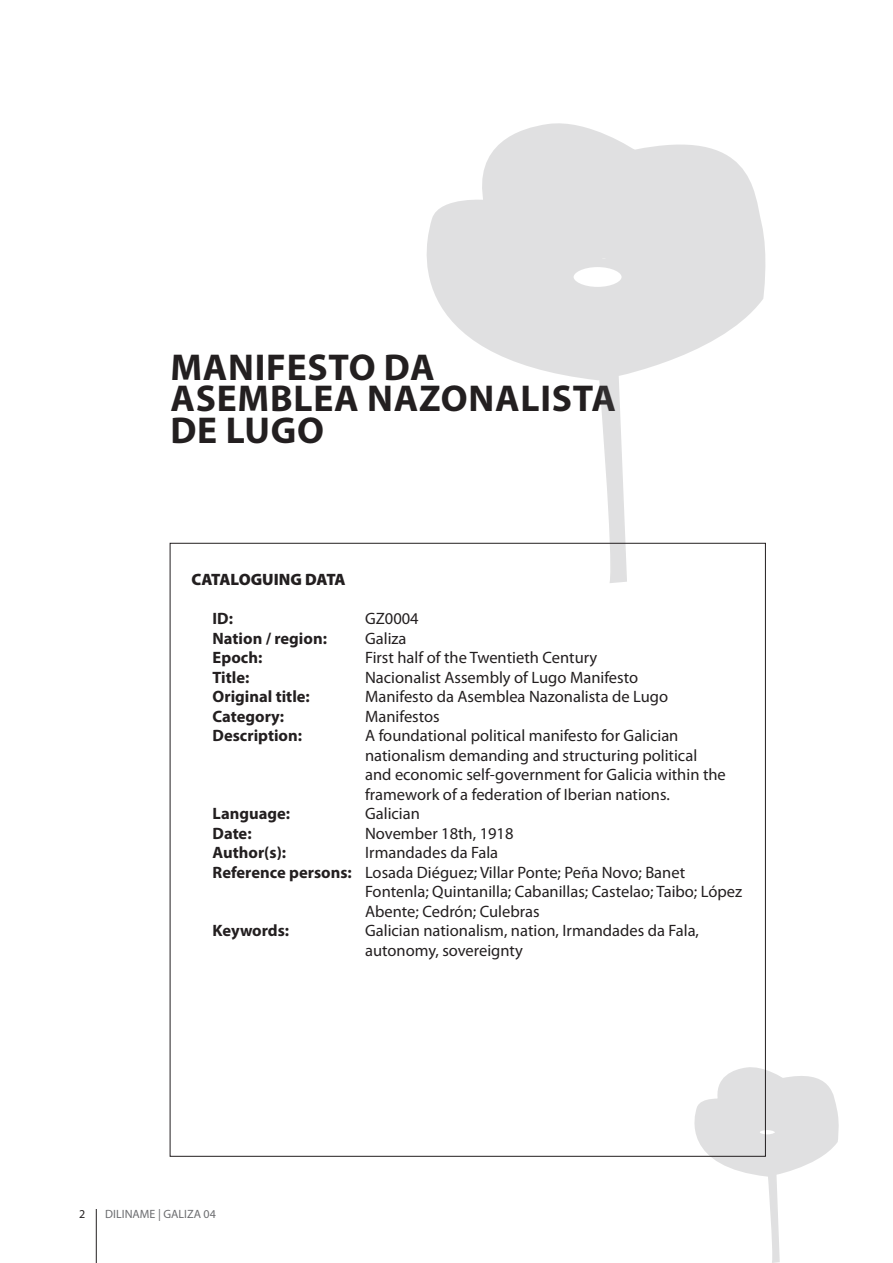
<style>
.page{position:relative;width:893px;height:1263px;background:#fff}
.page>*{position:absolute;margin:0;border:0;box-sizing:border-box;transform-origin:0 0}
.t1{font:700 37.5px/31.5px "Myriad Pro";letter-spacing:.02em;color:#231f20}
.t2{font:16.5px/19.5px "Myriad Pro";color:#231f20}
.t3{font:700 16.5px "Myriad Pro";color:#231f20}
.t4{font:900 16.5px "Myriad Pro";color:#231f20}
.t5{font:12px "Myriad Pro";color:#6c6d70}
.t6{font:12px "Myriad Pro";color:#231f20}
.s1{font-weight:700}
</style>
<div class="page">
<hr style="left:96px;top:1209px;width:1px;height:54px;background:#231f20">
<svg style="left:694px;top:1067px;width:145px;height:196px"></svg>
<svg style="left:598px;top:384px;width:30px;height:199px"></svg>
<svg style="left:426px;top:123px;width:340px;height:261px"></svg>
<h1 class="t1" style="left:170px;top:350px;width:447px">MANIFESTO DA<br>ASEMBLEA NAZONALISTA<br>DE LUGO</h1>
<p class="t4" style="left:191px;top:569px;width:156px">CATALOGUING DATA</p>
<p class="t3" style="left:213px;top:608px;width:22px">ID:</p>
<p class="t2" style="left:365px;top:609px;width:55px">GZ0004</p>
<p class="t3" style="left:213px;top:627px;width:116px">Nation / region:</p>
<p class="t2" style="left:365px;top:628px;width:43px">Galiza</p>
<p class="t3" style="left:213px;top:647px;width:51px">Epoch:</p>
<p class="t2" style="left:365px;top:648px;width:234px">First half of the Twentieth Century</p>
<p class="t3" style="left:213px;top:666px;width:38px">Title:</p>
<p class="t2" style="left:365px;top:667px;width:275px">Nacionalist Assembly of Lugo Manifesto</p>
<p class="t3" style="left:213px;top:686px;width:99px">Original title:</p>
<p class="t2" style="left:365px;top:687px;width:305px">Manifesto da Asemblea Nazonalista de Lugo</p>
<p class="t3" style="left:213px;top:705px;width:73px">Category:</p>
<p class="t2" style="left:365px;top:706px;width:76px">Manifestos</p>
<p class="t3" style="left:213px;top:725px;width:91px">Description:</p>
<p class="t2" style="left:365px;top:726px;width:362px">A foundational political manifesto for Galician nationalism demanding and structuring political and economic self-government for Galicia within the framework of a federation of Iberian nations.</p>
<p class="t3" style="left:213px;top:803px;width:79px">Language:</p>
<p class="t2" style="left:365px;top:804px;width:56px">Galician</p>
<p class="t3" style="left:213px;top:822px;width:41px">Date:</p>
<p class="t2" style="left:365px;top:823px;width:150px">November 18th, 1918</p>
<p class="t3" style="left:213px;top:842px;width:75px">Author(s):</p>
<p class="t2" style="left:365px;top:843px;width:135px">Irmandades da Fala</p>
<p class="t2" style="left:213px;top:862px;width:474px"><span class="s1">Reference persons:</span> Losada Diéguez; Villar Ponte; Peña Novo; Banet</p>
<p class="t2" style="left:365px;top:882px;width:379px">Fontenla; Quintanilla; Cabanillas; Castelao; Taibo; López</p>
<p class="t2" style="left:365px;top:901px;width:176px">Abente; Cedrón; Culebras</p>
<p class="t3" style="left:213px;top:920px;width:78px">Keywords:</p>
<p class="t2" style="left:365px;top:921px;width:335px">Galician nationalism, nation, Irmandades da Fala, autonomy, sovereignty</p>
<p class="t6" style="left:79px;top:1206px;width:8px">2</p>
<p class="t5" style="left:105px;top:1207px;width:112px">DILINAME | GALIZA 04</p>
</div>
